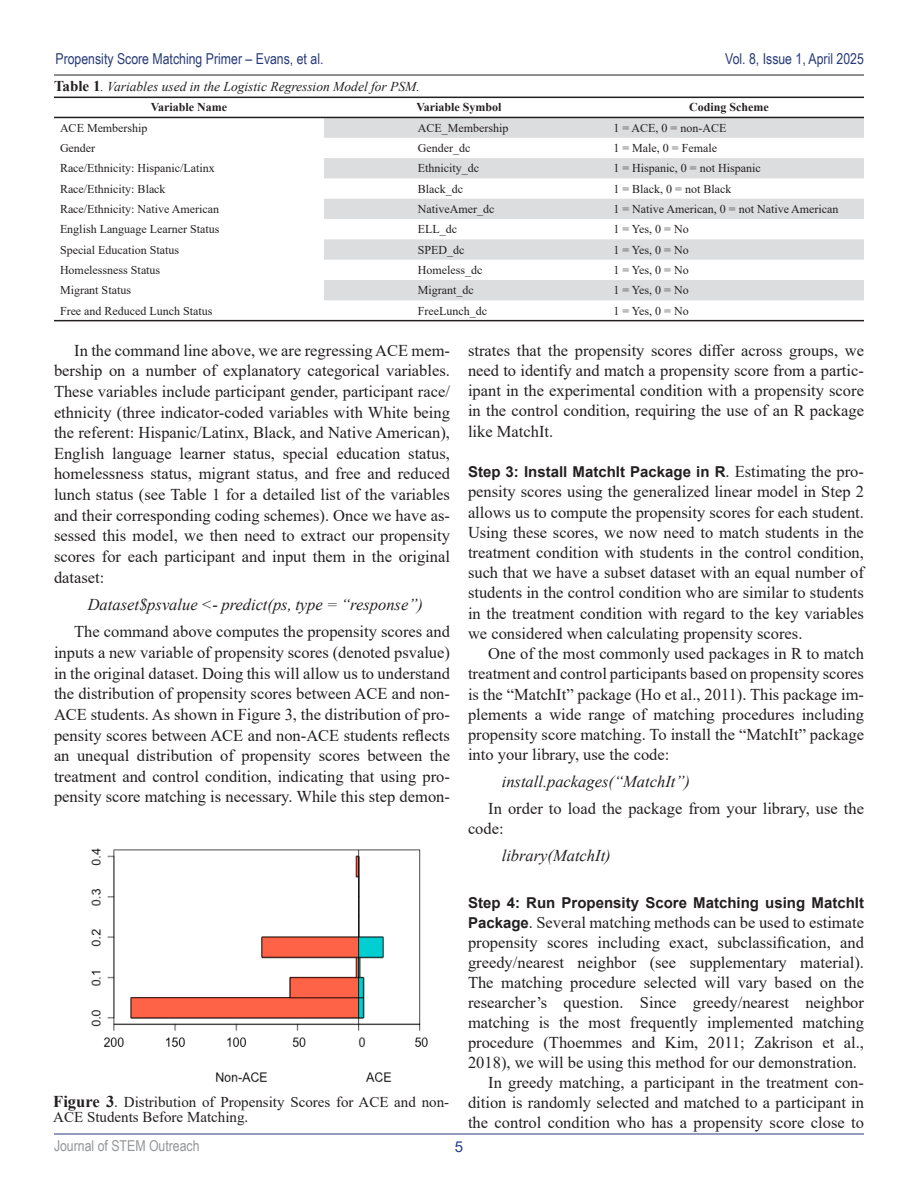
<style>
.page{position:relative;width:918px;height:1188px;background:#fff}
.page>*{position:absolute;margin:0;border:0;box-sizing:border-box;transform-origin:0 0}
.t1{font:16.5px/20.7px "Times New Roman";color:#231f20;text-align:justify}
.t2{font:italic 16.5px "Times New Roman";color:#231f20}
.t3{font:700 15px "Arial";color:#231f20}
.t4{font:15px/15px "Times New Roman";color:#231f20}
.t5{font:15px "Arial Narrow";color:#283b78}
.t6{font:15px "Arial Narrow";color:#939598}
.t7{font:15px "Arial";color:#253f8e}
.t8{font:italic 13.5px "Times New Roman";color:#231f20}
.t9{font:12px "Times New Roman";color:#231f20}
.t10{font:700 12px "Times New Roman";color:#231f20}
.s1{font-weight:700;font-style:normal;font-size:15px}
.s2{font-weight:700;font-size:16.5px}
.s3{font-family:"Times New Roman";font-weight:400;font-size:16.5px}
.s4{font-family:"Arial";font-weight:700;font-size:15px}
</style>
<div class="page">
<hr style="left:54px;top:75px;width:810px;height:1px;background:#231f20">
<hr style="left:54px;top:1134px;width:810px;height:1px;background:#283b78">
<svg style="left:324px;top:118px;width:540px;height:182px;fill:#dcdddf"></svg>
<hr style="left:54px;top:97px;width:270px;height:1px;background:#231f20">
<hr style="left:324px;top:97px;width:270px;height:1px;background:#231f20">
<hr style="left:594px;top:97px;width:270px;height:1px;background:#231f20">
<hr style="left:54px;top:117px;width:270px;height:1px;background:#231f20">
<hr style="left:324px;top:117px;width:270px;height:1px;background:#231f20">
<hr style="left:594px;top:117px;width:270px;height:1px;background:#231f20">
<hr style="left:54px;top:320px;width:270px;height:1px;background:#231f20">
<hr style="left:324px;top:320px;width:270px;height:1px;background:#231f20">
<hr style="left:594px;top:320px;width:270px;height:1px;background:#231f20">
<img style="left:91px;top:848px;width:337px;height:235px">
<p class="t5" style="left:56px;top:48px;width:269px">Propensity Score Matching Primer – Evans, et al.</p>
<p class="t5" style="left:725px;top:48px;width:140px">Vol. 8, Issue 1, April 2025</p>
<p class="t8" style="left:54px;top:77px;width:367px"><span class="s1">Table 1</span>. Variables used in the Logistic Regression Model for PSM.</p>
<p class="t10" style="left:151px;top:99px;width:78px">Variable Name</p>
<p class="t10" style="left:416px;top:99px;width:87px">Variable Symbol</p>
<p class="t10" style="left:689px;top:99px;width:81px">Coding Scheme</p>
<p class="t9" style="left:60px;top:119px;width:89px">ACE Membership</p>
<p class="t9" style="left:418px;top:119px;width:92px">ACE_Membership</p>
<p class="t9" style="left:614px;top:119px;width:114px">1 = ACE, 0 = non-ACE</p>
<p class="t9" style="left:60px;top:140px;width:37px">Gender</p>
<p class="t9" style="left:418px;top:140px;width:54px">Gender_dc</p>
<p class="t9" style="left:614px;top:140px;width:105px">1 = Male, 0 = Female</p>
<p class="t9" style="left:60px;top:160px;width:156px">Race/Ethnicity: Hispanic/Latinx</p>
<p class="t9" style="left:418px;top:160px;width:63px">Ethnicity_dc</p>
<p class="t9" style="left:614px;top:160px;width:149px">1 = Hispanic, 0 = not Hispanic</p>
<p class="t9" style="left:60px;top:180px;width:107px">Race/Ethnicity: Black</p>
<p class="t9" style="left:418px;top:180px;width:47px">Black_dc</p>
<p class="t9" style="left:614px;top:180px;width:119px">1 = Black, 0 = not Black</p>
<p class="t9" style="left:60px;top:201px;width:161px">Race/Ethnicity: Native American</p>
<p class="t9" style="left:418px;top:201px;width:78px">NativeAmer_dc</p>
<p class="t9" style="left:614px;top:201px;width:227px">1 = Native American, 0 = not Native American</p>
<p class="t9" style="left:60px;top:221px;width:161px">English Language Learner Status</p>
<p class="t9" style="left:418px;top:221px;width:41px">ELL_dc</p>
<p class="t9" style="left:614px;top:221px;width:77px">1 = Yes, 0 = No</p>
<p class="t9" style="left:60px;top:241px;width:121px">Special Education Status</p>
<p class="t9" style="left:418px;top:241px;width:48px">SPED_dc</p>
<p class="t9" style="left:614px;top:241px;width:77px">1 = Yes, 0 = No</p>
<p class="t9" style="left:60px;top:262px;width:102px">Homelessness Status</p>
<p class="t9" style="left:418px;top:262px;width:66px">Homeless_dc</p>
<p class="t9" style="left:614px;top:262px;width:77px">1 = Yes, 0 = No</p>
<p class="t9" style="left:60px;top:282px;width:73px">Migrant Status</p>
<p class="t9" style="left:418px;top:282px;width:57px">Migrant_dc</p>
<p class="t9" style="left:614px;top:282px;width:77px">1 = Yes, 0 = No</p>
<p class="t9" style="left:60px;top:302px;width:154px">Free and Reduced Lunch Status</p>
<p class="t9" style="left:418px;top:302px;width:71px">FreeLunch_dc</p>
<p class="t9" style="left:614px;top:302px;width:77px">1 = Yes, 0 = No</p>
<p class="t1" style="left:54px;top:339px;width:398px;text-indent:20px">In the command line above, we are regressing ACE mem&shy;bership on a number of explanatory categorical variables.<br>These variables include participant gender, participant race/ ethnicity (three indicator-coded variables with White being the referent: Hispanic/Latinx, Black, and Native American), English language learner status, special education status, homelessness status, migrant status, and free and reduced lunch status (see Table 1 for a detailed list of the variables and their corresponding coding schemes). Once we have as&shy;sessed this model, we then need to extract our propensity scores for each participant and input them in the original dataset:</p>
<p class="t2" style="left:88px;top:593px;width:337px">Dataset$psvalue &lt;- predict(ps, type = “response”)</p>
<p class="t1" style="left:54px;top:621px;width:398px;text-indent:20px">The command above computes the propensity scores and inputs a new variable of propensity scores (denoted psvalue) in the original dataset. Doing this will allow us to understand the distribution of propensity scores between ACE and non-ACE students. As shown in Figure 3, the distribution of pro&shy;pensity scores between ACE and non-ACE students reflects an unequal distribution of propensity scores between the treatment and control condition, indicating that using pro&shy;pensity score matching is necessary. While this step demon-</p>
<p class="t4" style="left:53px;top:1094px;width:397px"><span class="s2">Figure 3</span>. Distribution of Propensity Scores for ACE and non-<br>ACE Students Before Matching.</p>
<p class="t1" style="left:468px;top:340px;width:398px;line-height:20.2px">strates that the propensity scores differ across groups, we need to identify and match a propensity score from a partic&shy;ipant in the experimental condition with a propensity score in the control condition, requiring the use of an R package like MatchIt.</p>
<p class="t3" style="left:468px;top:461px;width:397px">Step 3: Install MatchIt Package in R<span class="s3">. Estimating the pro-</span></p>
<p class="t1" style="left:468px;top:481px;width:398px;line-height:20.2px">pensity scores using the generalized linear model in Step 2 allows us to compute the propensity scores for each student.<br>Using these scores, we now need to match students in the treatment condition with students in the control condition, such that we have a subset dataset with an equal number of students in the control condition who are similar to students in the treatment condition with regard to the key variables we considered when calculating propensity scores.</p>
<p class="t1" style="left:468px;top:643px;width:398px;line-height:20.2px;text-indent:20px">One of the most commonly used packages in R to match treatment and control participants based on propensity scores is the “MatchIt” package (Ho et al., 2011). This package im&shy;plements a wide range of matching procedures including propensity score matching. To install the “MatchIt” package into your library, use the code:</p>
<p class="t2" style="left:502px;top:770px;width:190px">install.packages(“MatchIt”)</p>
<p class="t1" style="left:468px;top:798px;width:398px;line-height:20.2px;text-indent:20px">In order to load the package from your library, use the code:</p>
<p class="t2" style="left:502px;top:845px;width:111px">library(MatchIt)</p>
<p class="t3" style="left:468px;top:892px;width:398px">Step 4: Run Propensity Score Matching using MatchIt</p>
<p class="t1" style="left:468px;top:912px;width:398px;line-height:20px"><span class="s4">Package</span>. Several matching methods can be used to estimate propensity scores including exact, subclassification, and greedy/nearest neighbor (see supplementary material).<br>The matching procedure selected will vary based on the researcher’s question. Since greedy/nearest neighbor matching is the most frequently implemented matching procedure (Thoemmes and Kim, 2011; Zakrison et al., 2018), we will be using this method for our demonstration.</p>
<p class="t1" style="left:468px;top:1072px;width:398px;line-height:20px;text-indent:20px">In greedy matching, a participant in the treatment con&shy;dition is randomly selected and matched to a participant in the control condition who has a propensity score close to</p>
<p class="t6" style="left:54px;top:1135px;width:147px">Journal of STEM Outreach</p>
<p class="t7" style="left:455px;top:1137px;width:10px">5</p>
</div>
